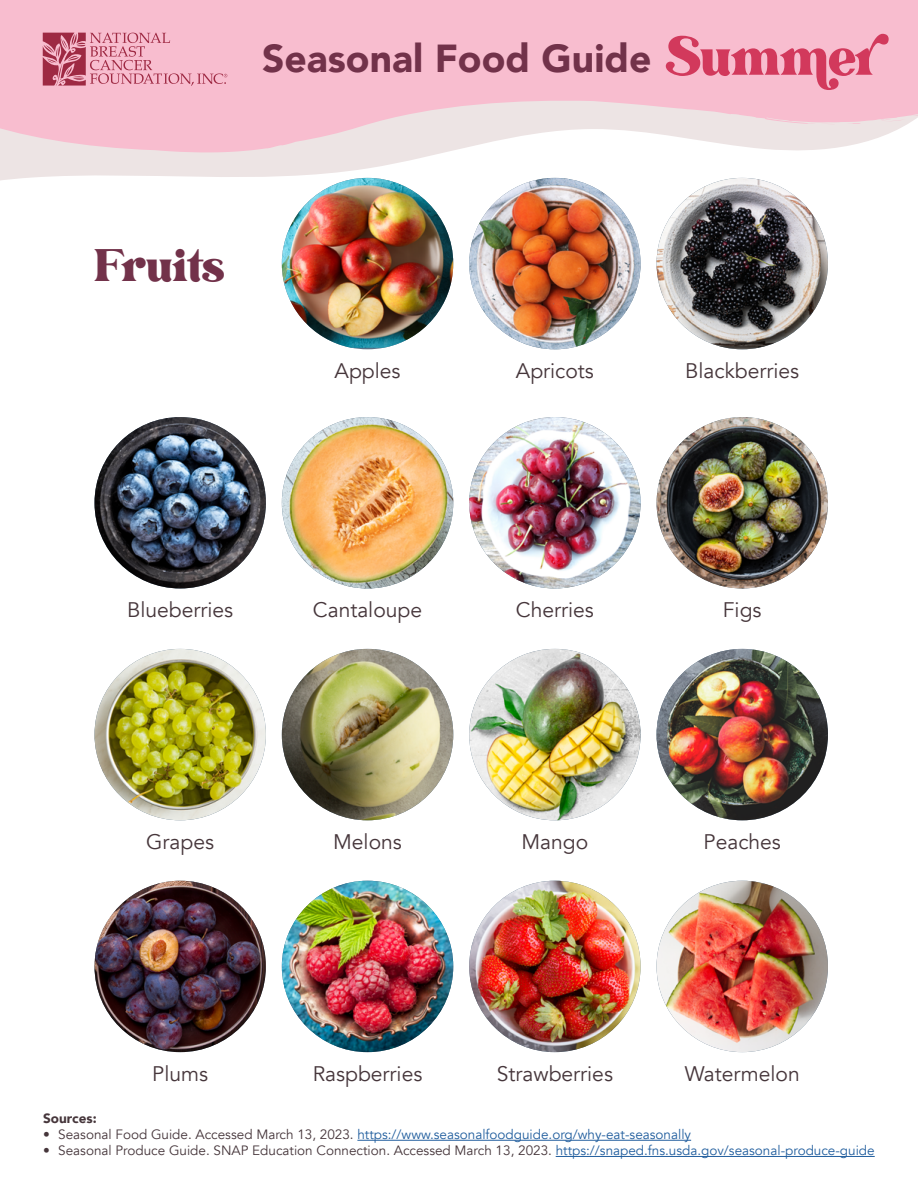
<style>
.page{position:relative;width:918px;height:1188px;background:#fff}
.page>*{position:absolute;margin:0;border:0;box-sizing:border-box;transform-origin:0 0}
.t1{font:54px "Olive Village";letter-spacing:.015em;color:#d2395c}
.t2{font:45.6px "Olive Village";letter-spacing:.01em;color:#72324a}
.t3{font:900 39px "Avenir";color:#72324a}
.t4{font:21px "Avenir";color:#46363b}
.t5{font:13.5px "Avenir";color:#46363b}
.t6{font:13.5px "Avenir";color:#215e9e}
.t7{font:900 13.5px "Avenir";color:#46363b}
.s1{color:#46363b}
.s2{color:#215e9e}
</style>
<div class="page">
<svg style="left:0;top:152px;width:783px;height:37px"></svg>
<svg style="left:0;top:88px;width:918px;height:64px;background:#f5d0da"></svg>
<div style="left:0;top:0;width:918px;height:88px;background:#f8bdcf"></div>
<svg style="left:43px;top:33px;width:184px;height:53px"></svg>
<img style="left:469px;top:417px;width:172px;height:171px;border-radius:86px">
<img style="left:469px;top:178px;width:172px;height:171px;border-radius:86px">
<img style="left:282px;top:417px;width:171px;height:171px;border-radius:86px">
<img style="left:282px;top:178px;width:171px;height:170px">
<img style="left:94px;top:417px;width:172px;height:171px;border-radius:86px">
<img style="left:657px;top:417px;width:171px;height:171px;border-radius:86px">
<img style="left:657px;top:178px;width:171px;height:171px;border-radius:86px">
<img style="left:469px;top:649px;width:172px;height:171px;border-radius:86px">
<img style="left:282px;top:649px;width:171px;height:171px;border-radius:86px">
<img style="left:94px;top:649px;width:172px;height:171px;border-radius:86px">
<img style="left:657px;top:649px;width:171px;height:171px;border-radius:86px">
<img style="left:469px;top:881px;width:172px;height:171px;border-radius:86px">
<img style="left:282px;top:881px;width:171px;height:171px;border-radius:86px">
<img style="left:94px;top:881px;width:172px;height:171px;border-radius:86px">
<img style="left:657px;top:881px;width:171px;height:171px;border-radius:86px">
<hr style="left:357px;top:1140px;width:334px;height:1px;background:#215e9e">
<hr style="left:556px;top:1156px;width:319px;height:1px;background:#215e9e">
<h3 class="t3" style="left:262px;top:25px;width:391px">Seasonal Food Guide</h3>
<h1 class="t1" style="left:667px;top:18px;width:209px">Summer</h1>
<h2 class="t2" style="left:94px;top:234px;width:131px">Fruits</h2>
<p class="t4" style="left:335px;top:358px;width:67px">Apples</p>
<p class="t4" style="left:516px;top:358px;width:80px">Apricots</p>
<p class="t4" style="left:685px;top:358px;width:115px">Blackberries</p>
<p class="t4" style="left:127px;top:597px;width:108px">Blueberries</p>
<p class="t4" style="left:313px;top:597px;width:111px">Cantaloupe</p>
<p class="t4" style="left:516px;top:597px;width:80px">Cherries</p>
<p class="t4" style="left:723px;top:597px;width:40px">Figs</p>
<p class="t4" style="left:146px;top:829px;width:69px">Grapes</p>
<p class="t4" style="left:333px;top:829px;width:70px">Melons</p>
<p class="t4" style="left:522px;top:829px;width:68px">Mango</p>
<p class="t4" style="left:704px;top:829px;width:79px">Peaches</p>
<p class="t4" style="left:152px;top:1061px;width:57px">Plums</p>
<p class="t4" style="left:313px;top:1061px;width:111px">Raspberries</p>
<p class="t4" style="left:497px;top:1061px;width:118px">Strawberries</p>
<p class="t4" style="left:685px;top:1061px;width:117px">Watermelon</p>
<p class="t7" style="left:43px;top:1107px;width:55px">Sources:</p>
<p class="t6" style="left:43px;top:1127px;width:649px"><span class="s1">• Seasonal Food Guide. Accessed March 13, 2023.</span> https://www.seasonalfoodguide.org/why-eat-seasonally</p>
<p class="t5" style="left:43px;top:1143px;width:833px">• Seasonal Produce Guide. SNAP Education Connection. Accessed March 13, 2023. <span class="s2">https://snaped.fns.usda.gov/seasonal-produce-guide</span></p>
</div>
